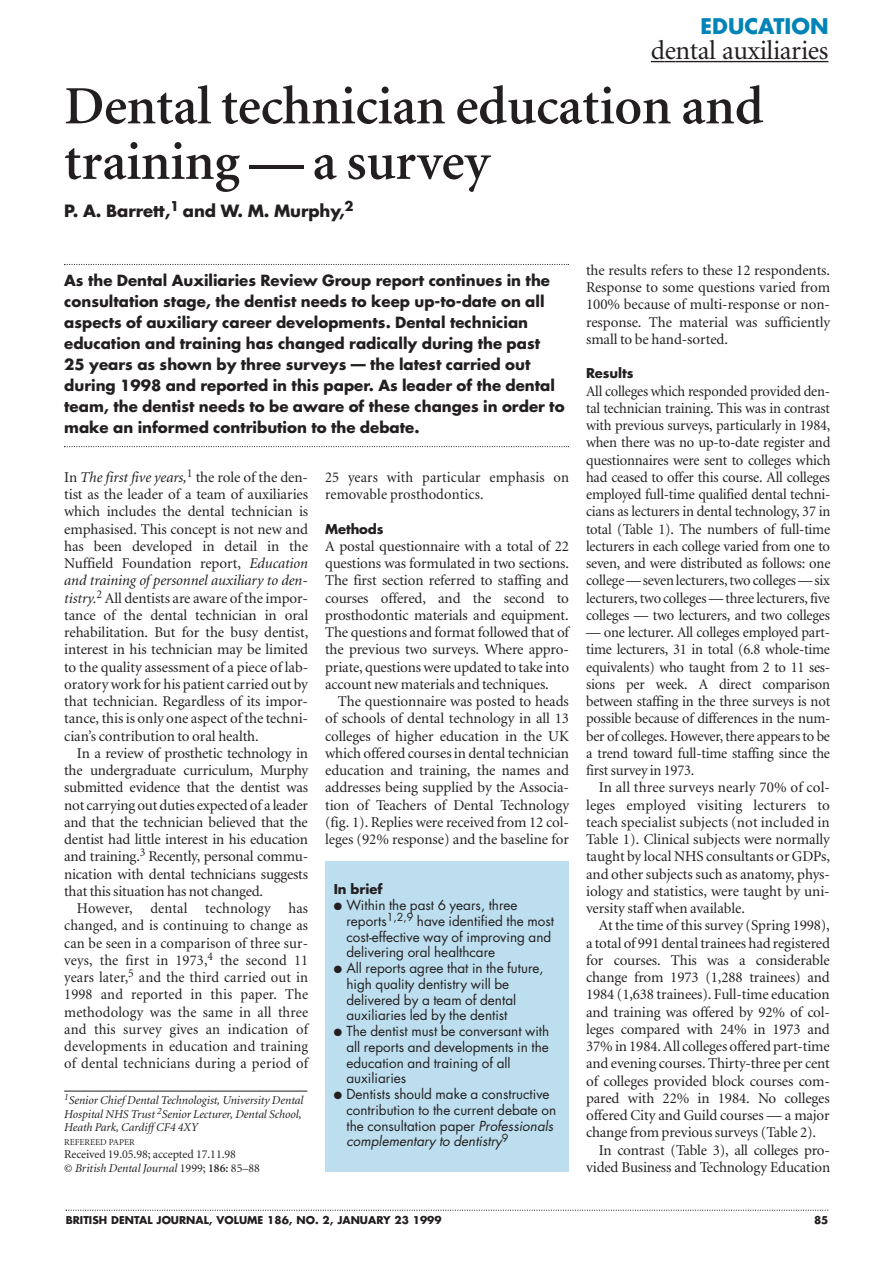
<style>
.page{position:relative;width:893px;height:1263px;background:#fff}
.page>*{position:absolute;margin:0;border:0;box-sizing:border-box;transform-origin:0 0}
.t1{font:600 54px/55.5px "Minion";letter-spacing:-.005em;color:#231f20}
.t2{font:27px "Minion";letter-spacing:-.015em;color:#231f20}
.t3{font:700 21px "Futura";color:#0083b6}
.t4{font:700 16.5px "Futura";letter-spacing:-.005em;color:#231f20}
.t5{font:15px/17.2px "Minion";letter-spacing:-.01em;color:#231f20;text-align:justify}
.t6{font:700 15px/21px "Futura";color:#231f20}
.t7{font:15px/17.2px "Minion";letter-spacing:.01em;color:#231f20}
.t8{font:13.5px/15.8px "Futura";color:#231f20}
.t9{font:700 13.2px "Futura";letter-spacing:-.005em;color:#231f20}
.t10{font:italic 12px/13.5px "Minion";letter-spacing:-.005em;color:#231f20}
.t11{font:12px/13.5px "Minion";letter-spacing:-.005em;color:#231f20}
.t12{font:700 10.5px "Futura";color:#231f20}
.t13{font:9px "Minion";color:#231f20}
.s1{font-style:italic}
.s2{font-weight:600}
</style>
<div class="page">
<svg style="left:66px;top:1210px;width:762px;height:1px"></svg>
<svg style="left:651px;top:61px;width:24px;height:1px"></svg>
<hr style="left:675px;top:61px;width:126px;height:1px;background:#231f20">
<svg style="left:801px;top:61px;width:27px;height:1px"></svg>
<hr style="left:64px;top:1091px;width:243px;height:1px;background:#231f20">
<svg style="left:64px;top:264px;width:505px;height:1px"></svg>
<svg style="left:64px;top:446px;width:505px;height:1px"></svg>
<div style="left:325px;top:861px;width:244px;height:311px;background:#bcdeee"></div>
<h3 class="t3" style="left:700px;top:17px;width:129px">EDUCATION</h3>
<h2 class="t2" style="left:651px;top:40px;width:179px">dental auxiliaries</h2>
<h1 class="t1" style="left:64px;top:83px;width:700px">Dental technician education and training — a survey</h1>
<p class="t4" style="left:64px;top:203px;width:291px">P. A. Barrett,<sup>1</sup> and W. M. Murphy,<sup>2</sup></p>
<p class="t6" style="left:64px;top:272px;width:502px">As the Dental Auxiliaries Review Group report continues in the consultation stage, the dentist needs to keep up-to-date on all aspects of auxiliary career developments. Dental technician education and training has changed radically during the past<br>25 years as shown by three surveys — the latest carried out during 1998 and reported in this paper. As leader of the dental team, the dentist needs to be aware of these changes in order to make an informed contribution to the debate.</p>
<p class="t5" style="left:64px;top:470px;width:245px">In <span class="s1">The first five years,</span><sup>1</sup> the role of the den&shy;tist as the leader of a team of auxiliaries which includes the dental technician is emphasised. This concept is not new and has been developed in detail in the Nuffield Foundation report, <span class="s1">Education and training of personnel auxiliary to den&shy;tistry.</span><sup>2</sup> All dentists are aware of the impor&shy;tance of the dental technician in oral rehabilitation. But for the busy dentist, interest in his technician may be limited to the quality assessment of a piece of lab&shy;oratory work for his patient carried out by that technician. Regardless of its impor&shy;tance, this is only one aspect of the techni&shy;cian’s contribution to oral health.</p>
<p class="t5" style="left:64px;top:746px;width:245px;text-indent:13px">In a review of prosthetic technology in the undergraduate curriculum, Murphy submitted evidence that the dentist was not carrying out duties expected of a leader and that the technician believed that the dentist had little interest in his education and training.<sup>3</sup> Recently, personal commu&shy;nication with dental technicians suggests that this situation has not changed.</p>
<p class="t5" style="left:64px;top:901px;width:245px;text-indent:13px">However, dental technology has changed, and is continuing to change as can be seen in a comparison of three sur&shy;veys, the first in 1973,<sup>4</sup> the second 11 years later,<sup>5</sup> and the third carried out in 1998 and reported in this paper. The methodology was the same in all three and this survey gives an indication of developments in education and training of dental technicians during a period of</p>
<p class="t10" style="left:64px;top:1094px;width:241px"><sup>1</sup>Senior Chief Dental Technologist, University Dental<br>Hospital NHS Trust <sup>2</sup>Senior Lecturer, Dental School,<br>Heath Park, Cardiff CF4 4XY</p>
<p class="t13" style="left:64px;top:1138px;width:72px">REFEREED PAPER</p>
<p class="t11" style="left:64px;top:1148px;width:197px">Received 19.05.98; accepted 17.11.98<br>© <span class="s1">British Dental Journal</span> 1999; <span class="s2">186:</span> 85–88</p>
<p class="t7" style="left:325px;top:470px;width:245px">25 years with particular emphasis on removable prosthodontics.</p>
<p class="t9" style="left:325px;top:523px;width:60px">Methods</p>
<p class="t5" style="left:325px;top:539px;width:245px">A postal questionnaire with a total of 22 questions was formulated in two sections.<br>The first section referred to staffing and courses offered, and the second to prosthodontic materials and equipment.<br>The questions and format followed that of the previous two surveys. Where appro&shy;priate, questions were updated to take into account new materials and techniques.</p>
<p class="t5" style="left:325px;top:694px;width:245px;text-indent:13px">The questionnaire was posted to heads of schools of dental technology in all 13 colleges of higher education in the UK which offered courses in dental technician education and training, the names and addresses being supplied by the Associa&shy;tion of Teachers of Dental Technology (fig. 1). Replies were received from 12 col&shy;leges (92% response) and the baseline for</p>
<p class="t9" style="left:333px;top:883px;width:50px">In brief</p>
<p class="t8" style="left:346px;top:898px;width:209px;text-indent:-13px">● Within the past 6 years, three reports<sup>1,2,9</sup> have identified the most cost-effective way of improving and delivering oral healthcare</p>
<p class="t8" style="left:346px;top:961px;width:199px;text-indent:-13px">● All reports agree that in the future, high quality dentistry will be delivered by a team of dental auxiliaries led by the dentist</p>
<p class="t8" style="left:346px;top:1024px;width:204px;text-indent:-13px">● The dentist must be conversant with all reports and developments in the education and training of all auxiliaries</p>
<p class="t8" style="left:346px;top:1087px;width:211px;text-indent:-13px">● Dentists should make a constructive contribution to the current debate on the consultation paper <span class="s1">Professionals complementary to dentistry</span><sup>9</sup></p>
<p class="t5" style="left:586px;top:263px;width:245px">the results refers to these 12 respondents.<br>Response to some questions varied from 100% because of multi-response or non&shy;response. The material was sufficiently small to be hand-sorted.</p>
<p class="t9" style="left:586px;top:367px;width:49px">Results</p>
<p class="t5" style="left:586px;top:383px;width:246px">All colleges which responded provided den&shy;tal technician training. This was in contrast with previous surveys, particularly in 1984, when there was no up-to-date register and questionnaires were sent to colleges which had ceased to offer this course. All colleges employed full-time qualified dental techni&shy;cians as lecturers in dental technology, 37 in total (Table 1). The numbers of full-time lecturers in each college varied from one to seven, and were distributed as follows: one college — seven lecturers, two colleges — six lecturers, two colleges — three lecturers, five colleges — two lecturers, and two colleges</p>
<p class="t5" style="left:586px;top:625px;width:246px">— one lecturer. All colleges employed part&shy;time lecturers, 31 in total (6.8 whole-time equivalents) who taught from 2 to 11 ses&shy;sions per week. A direct comparison between staffing in the three surveys is not possible because of differences in the num&shy;ber of colleges. However, there appears to be a trend toward full-time staffing since the first survey in 1973.</p>
<p class="t5" style="left:586px;top:780px;width:245px;text-indent:13px">In all three surveys nearly 70% of col&shy;leges employed visiting lecturers to teach specialist subjects (not included in Table 1). Clinical subjects were normally taught by local NHS consultants or GDPs, and other subjects such as anatomy, phys&shy;iology and statistics, were taught by uni&shy;versity staff when available.</p>
<p class="t5" style="left:599px;top:918px;width:232px">At the time of this survey (Spring 1998),</p>
<p class="t5" style="left:586px;top:935px;width:245px">a total of 991 dental trainees had registered</p>
<p class="t5" style="left:586px;top:953px;width:245px">for courses. This was a considerable</p>
<p class="t5" style="left:586px;top:970px;width:245px">change from 1973 (1,288 trainees) and</p>
<p class="t5" style="left:586px;top:987px;width:245px">1984 (1,638 trainees). Full-time education</p>
<p class="t5" style="left:586px;top:1004px;width:245px">and training was offered by 92% of col-</p>
<p class="t5" style="left:586px;top:1022px;width:245px">leges compared with 24% in 1973 and</p>
<p class="t5" style="left:586px;top:1039px;width:245px">37% in 1984. All colleges offered part-time</p>
<p class="t5" style="left:586px;top:1056px;width:245px">and evening courses. Thirty-three per cent</p>
<p class="t5" style="left:586px;top:1073px;width:245px">of colleges provided block courses com-</p>
<p class="t5" style="left:586px;top:1091px;width:245px">pared with 22% in 1984. No colleges</p>
<p class="t5" style="left:586px;top:1108px;width:245px">offered City and Guild courses — a major</p>
<p class="t5" style="left:586px;top:1125px;width:231px">change from previous surveys (Table 2).</p>
<p class="t5" style="left:599px;top:1142px;width:232px">In contrast (Table 3), all colleges pro-</p>
<p class="t5" style="left:586px;top:1160px;width:246px">vided Business and Technology Education</p>
<p class="t12" style="left:66px;top:1215px;width:377px">BRITISH DENTAL JOURNAL, VOLUME 186, NO. 2, JANUARY 23 1999</p>
<p class="t12" style="left:814px;top:1215px;width:16px">85</p>
</div>
